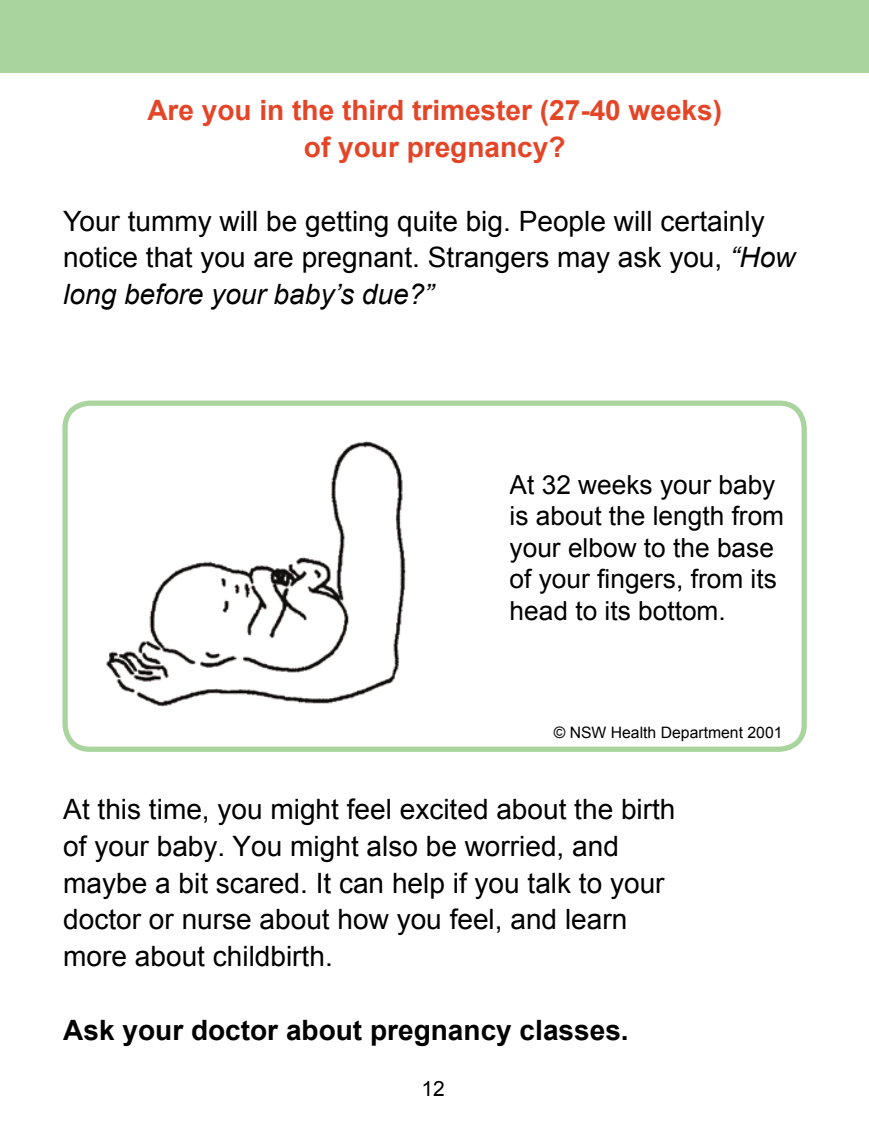
<style>
.page{position:relative;width:869px;height:1127px;background:#fff}
.page>*{position:absolute;margin:0;border:0;box-sizing:border-box;transform-origin:0 0}
.t1{font:28px/36.8px "Arial";color:#000}
.t2{font:700 28px/36.8px "Arial";color:#e44527;text-align:center}
.t3{font:700 28px "Arial";color:#000}
.t4{font:26.25px/31.5px "Arial";color:#000}
.t5{font:21px "Arial";color:#000}
.t6{font:15.75px "Arial";color:#000}
.s1{font-style:italic}
</style>
<div class="page">
<div style="left:0;top:0;width:868px;height:73px;background:#a9d49d"></div>
<img style="left:79px;top:406px;width:427px;height:346px">
<div style="left:62px;top:400px;width:744px;height:351px;border:5px solid #a9d49d;border-radius:25px"></div>
<p class="t2" style="left:147px;top:93px;width:576px">Are you in the third trimester (27-40 weeks) of your pregnancy?</p>
<p class="t1" style="left:63px;top:202px;width:733px">Your tummy will be getting quite big. People will certainly notice that you are pregnant. Strangers may ask you, <span class="s1">“How long before your baby’s due?”</span></p>
<p class="t4" style="left:509px;top:469px;width:276px">At 32 weeks your baby is about the length from your elbow to the base of your fingers, from its head to its bottom.</p>
<p class="t6" style="left:553px;top:722px;width:230px">© NSW Health Department 2001</p>
<p class="t1" style="left:63px;top:790px;width:613px">At this time, you might feel excited about the birth of your baby. You might also be worried, and maybe a bit scared. It can help if you talk to your doctor or nurse about how you feel, and learn more about childbirth.</p>
<p class="t3" style="left:63px;top:1010px;width:566px">Ask your doctor about pregnancy classes.</p>
<p class="t5" style="left:421px;top:1074px;width:25px">12</p>
</div>
